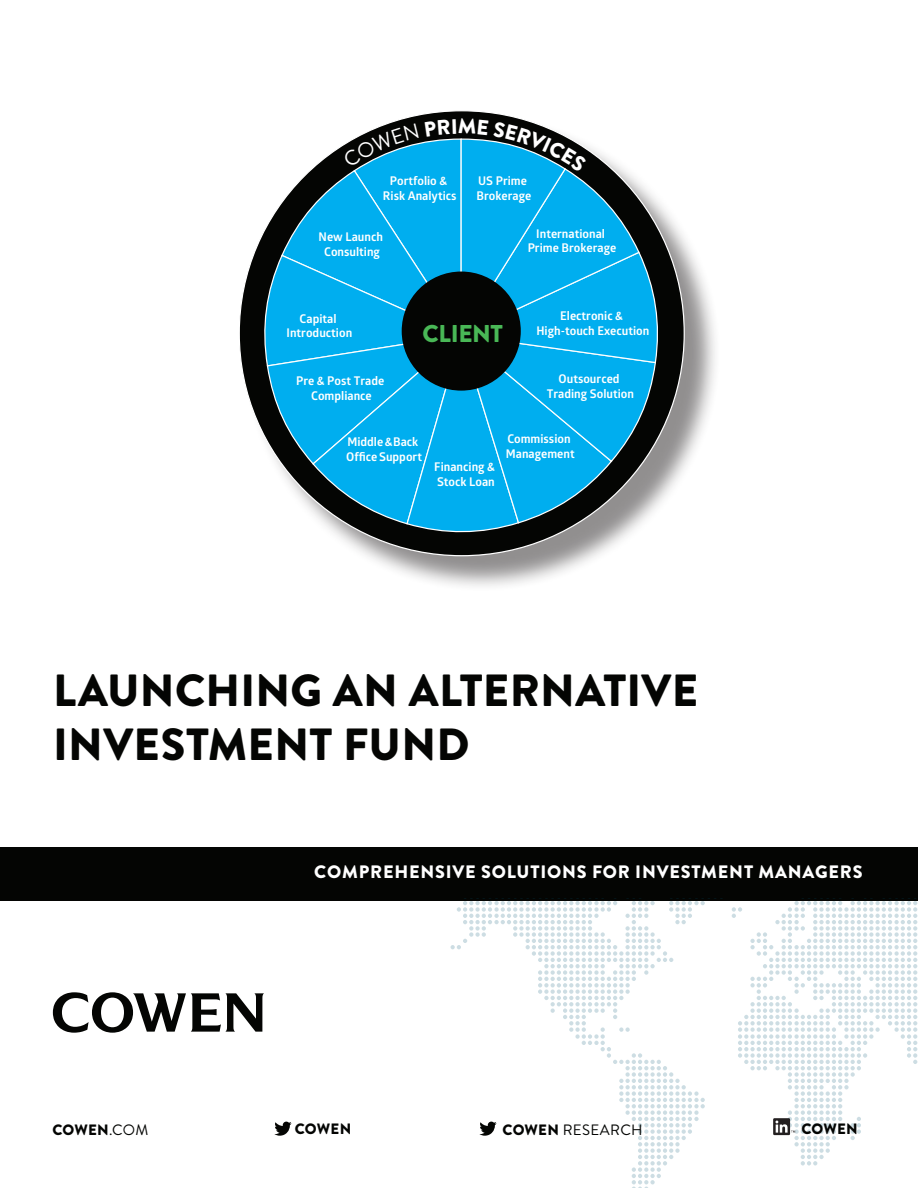
<style>
.page{position:relative;width:918px;height:1188px;background:#fff}
.page>*{position:absolute;margin:0;border:0;box-sizing:border-box;transform-origin:0 0}
.t1{font:900 45px/54px "Brandon Grotesque";letter-spacing:.01em;color:#040503}
.t2{font:900 24.3px "Brandon Grotesque";letter-spacing:-.02em;color:#49b856}
.t3{font:900 18px "Brandon Grotesque";letter-spacing:.045em;color:#fff}
.t4{font:900 15px "Brandon Grotesque";letter-spacing:.01em;color:#040503}
.t5{font:15px "Brandon Grotesque";letter-spacing:.02em;color:#040503}
.t6{font:700 12px/14.4px "Glober";color:#fff;text-align:center}
.s1{font-weight:400}
.s2{font-weight:900}
</style>
<div class="page">
<div style="left:0;top:847px;width:918px;height:54px;background:#040503"></div>
<div style="left:243px;top:114px;width:478px;height:479px;background:#231f20;opacity:.5"></div>
<div style="left:239px;top:111px;width:445px;height:445px;background:#040503;border-radius:50%"></div>
<svg style="left:274px;top:1122px;width:18px;height:14px"></svg>
<svg style="left:732px;top:898px;width:185px;height:268px"></svg>
<svg style="left:451px;top:898px;width:272px;height:290px"></svg>
<svg style="left:53px;top:992px;width:211px;height:41px"></svg>
<svg style="left:261px;top:118px;width:400px;height:417px"></svg>
<p class="t6" style="left:383px;top:174px;width:75px">Portfolio &amp;<br>Risk Analytics</p>
<p class="t6" style="left:319px;top:230px;width:66px">New Launch<br>Consulting</p>
<p class="t6" style="left:477px;top:174px;width:56px;text-align:left">US Prime<br>Brokerage</p>
<p class="t6" style="left:528px;top:226px;width:90px">International<br>Prime Brokerage</p>
<p class="t6" style="left:536px;top:309px;width:114px">Electronic &amp;<br>High-touch Execution</p>
<p class="t6" style="left:287px;top:311px;width:67px">Capital<br>Introduction</p>
<p class="t6" style="left:296px;top:374px;width:90px">Pre &amp; Post Trade<br>Compliance</p>
<p class="t6" style="left:346px;top:435px;width:77px;text-align:left">Middle&amp; Back<br>Office Support</p>
<p class="t2" style="left:423px;top:316px;width:82px">CLIENT</p>
<p class="t6" style="left:547px;top:371px;width:89px">Outsourced<br>Trading Solution</p>
<p class="t6" style="left:506px;top:432px;width:70px;text-align:left">Commission<br>Management</p>
<p class="t6" style="left:434px;top:459px;width:62px;text-align:left">Financing &amp;<br>Stock Loan</p>
<p class="t1" style="left:53px;top:664px;width:647px">LAUNCHING AN ALTERNATIVE<br>INVESTMENT FUND</p>
<p class="t3" style="left:314px;top:859px;width:550px">COMPREHENSIVE SOLUTIONS FOR INVESTMENT MANAGERS</p>
<p class="t4" style="left:52px;top:1119px;width:98px">COWEN<span class="s1">.COM</span></p>
<p class="t4" style="left:295px;top:1118px;width:58px">COWEN</p>
<p class="t5" style="left:503px;top:1119px;width:142px"><span class="s2">COWEN</span> RESEARCH</p>
<p class="t4" style="left:801px;top:1118px;width:58px">COWEN</p>
</div>
